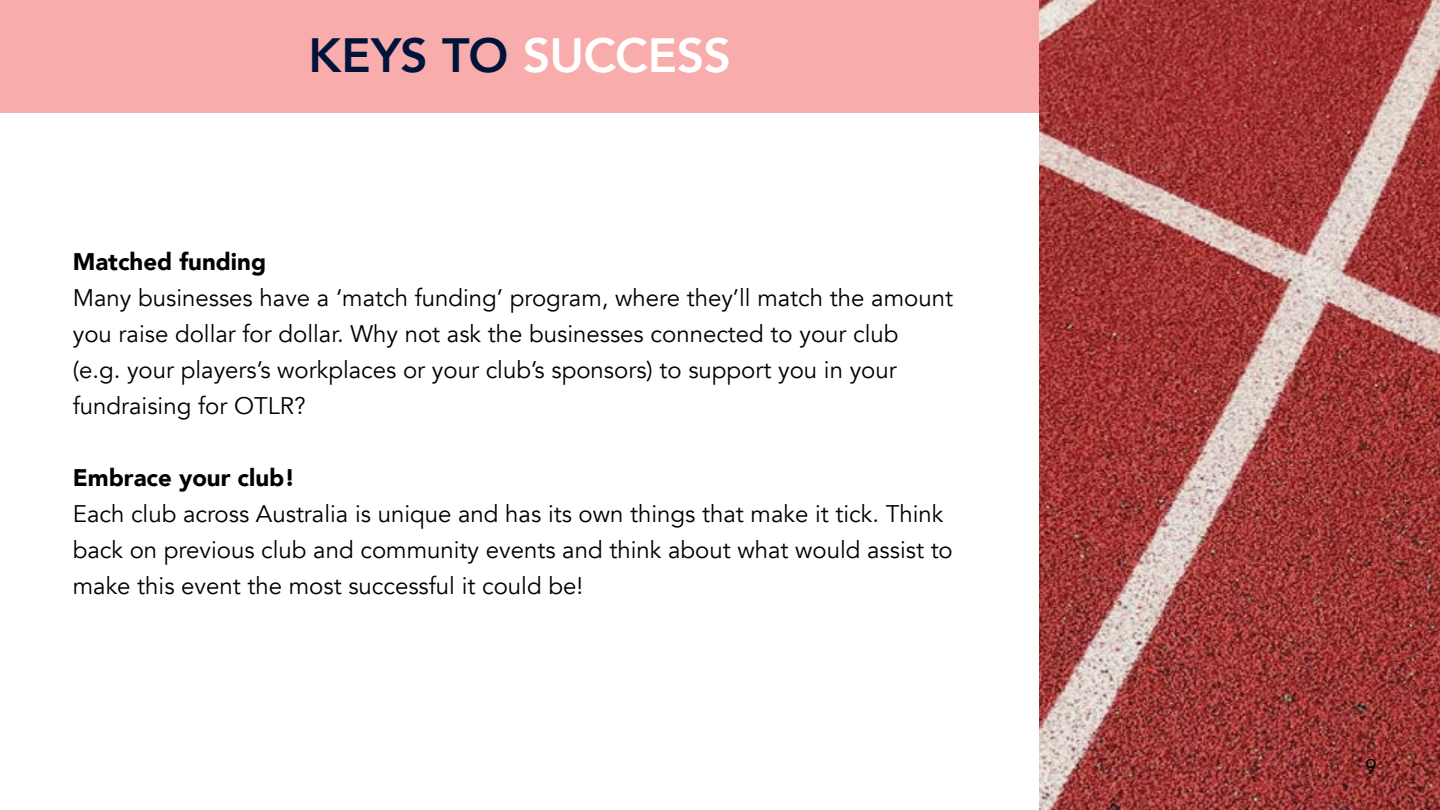
<style>
.page{position:relative;width:1440px;height:810px;background:#fff}
.page>*{position:absolute;margin:0;border:0;box-sizing:border-box;transform-origin:0 0}
.t1{font:800 48px "Avenir";letter-spacing:-.015em;color:#fff}
.t2{font:24px/36px "Avenir";color:#000}
.t3{font:900 24px "Avenir";color:#000}
.t4{font:21px "Avenir";color:#000}
.s1{color:#00133a}
</style>
<div class="page">
<div style="left:0;top:0;width:1040px;height:112px;background:#f8adac"></div>
<img style="left:1040px;top:0;width:400px;height:810px">
<h1 class="t1" style="left:308px;top:18px;width:424px"><span class="s1">KEYS TO</span> SUCCESS</h1>
<p class="t3" style="left:73px;top:241px;width:195px">Matched funding</p>
<p class="t2" style="left:73px;top:280px;width:882px">Many businesses have a ‘match funding’ program, where they’ll match the amount you raise dollar for dollar. Why not ask the businesses connected to your club<br>(e.g. your players’s workplaces or your club’s sponsors) to support you in your fundraising for OTLR?</p>
<p class="t3" style="left:73px;top:457px;width:224px">Embrace your club!</p>
<p class="t2" style="left:73px;top:496px;width:882px">Each club across Australia is unique and has its own things that make it tick. Think back on previous club and community events and think about what would assist to make this event the most successful it could be!</p>
<p class="t4" style="left:1365px;top:754px;width:13px">9</p>
</div>
